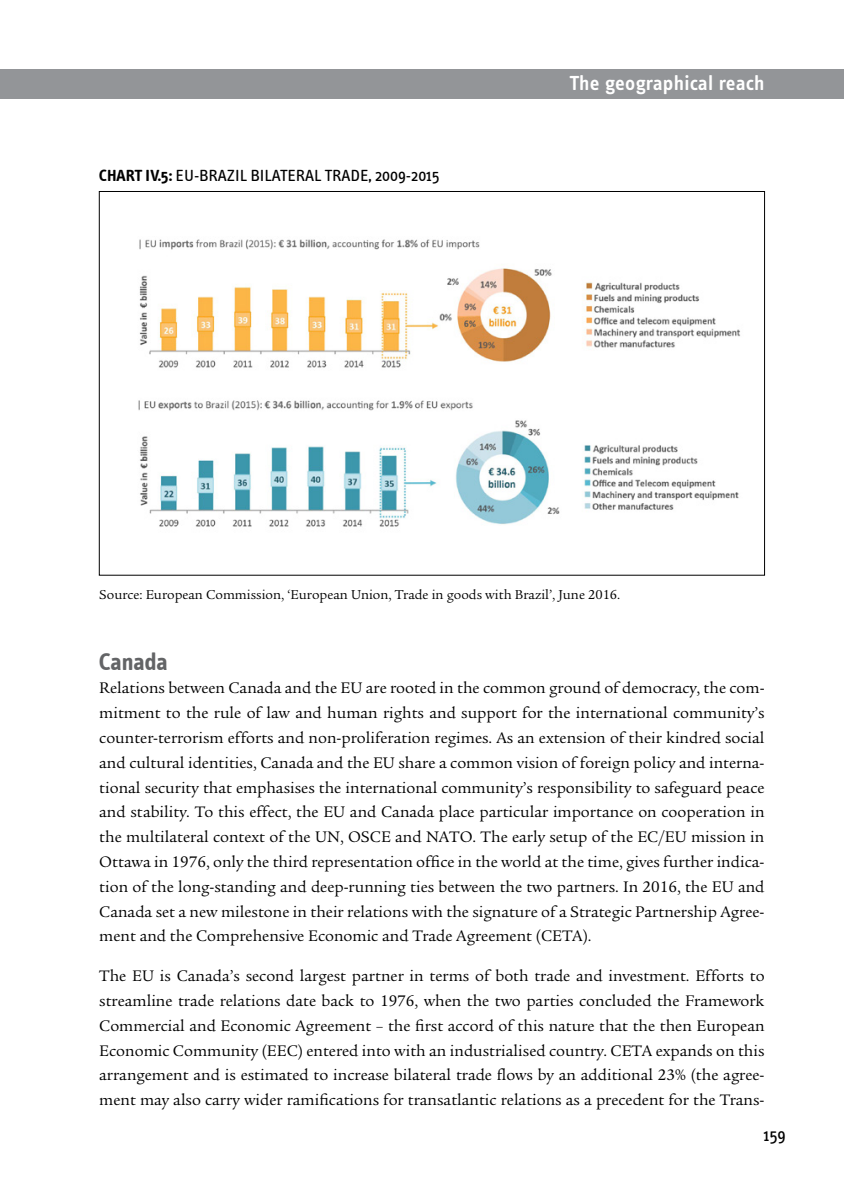
<style>
.page{position:relative;width:844px;height:1191px;background:#fff}
.page>*{position:absolute;margin:0;border:0;box-sizing:border-box;transform-origin:0 0}
.t1{font:700 24.5px "Info Text";color:#636466}
.t2{font:600 21px "Info Text";letter-spacing:.01em;color:#fff}
.t3{font:17.5px "Info Text";color:#000}
.t4{font:16.62px/24.8px "Legacy Serif Std";color:#000;text-align:justify}
.t5{font:16.62px "Info Text";color:#000}
.t6{font:14px "Legacy Serif Std";color:#000}
.s1{font-weight:700}
</style>
<div class="page">
<div style="left:0;top:69px;width:843px;height:30px;background:#939598"></div>
<img style="left:138px;top:239px;width:603px;height:288px">
<p class="t5" style="left:99px;top:166px;width:341px"><span class="s1">CHART IV.5:</span> EU-BRAZIL BILATERAL TRADE, 2009-2015</p>
<p class="t2" style="left:592px;top:70px;width:174px">The functional scope</p>
<p class="t2" style="left:569px;top:71px;width:197px">The g ographic reach</p>
<p class="t6" style="left:99px;top:586px;width:522px">Source: European Commission, ‘European Union, Trade in goods with Brazil’, June 2016.</p>
<h1 class="t1" style="left:99px;top:648px;width:70px">Canada</h1>
<p class="t4" style="left:99px;top:676px;width:666px">Relations between Canada and the EU are rooted in the common ground of democracy, the com&shy;mitment to the rule of law and human rights and support for the international community’s counter-terrorism efforts and non-proliferation regimes. As an extension of their kindred social and cultural identities, Canada and the EU share a common vision of foreign policy and interna&shy;tional security that emphasises the international community’s responsibility to safeguard peace and stability. To this effect, the EU and Canada place particular importance on cooperation in the multilateral context of the UN, OSCE and NATO. The early setup of the EC/EU mission in Ottawa in 1976, only the third representation office in the world at the time, gives further indica&shy;tion of the long-standing and deep-running ties between the two partners. In 2016, the EU and Canada set a new milestone in their relations with the signature of a Strategic Partnership Agree&shy;ment and the Comprehensive Economic and Trade Agreement (CETA).</p>
<p class="t4" style="left:99px;top:963px;width:666px">The EU is Canada’s second largest partner in terms of both trade and investment. Efforts to streamline trade relations date back to 1976, when the two parties concluded the Framework Commercial and Economic Agreement – the first accord of this nature that the then European Economic Community (EEC) entered into with an industrialised country. CETA expands on this arrangement and is estimated to increase bilateral trade flows by an additional 23% (the agree&shy;ment may also carry wider ramifications for transatlantic relations as a precedent for the Trans-</p>
<p class="t3" style="left:763px;top:1125px;width:24px">159</p>
</div>
